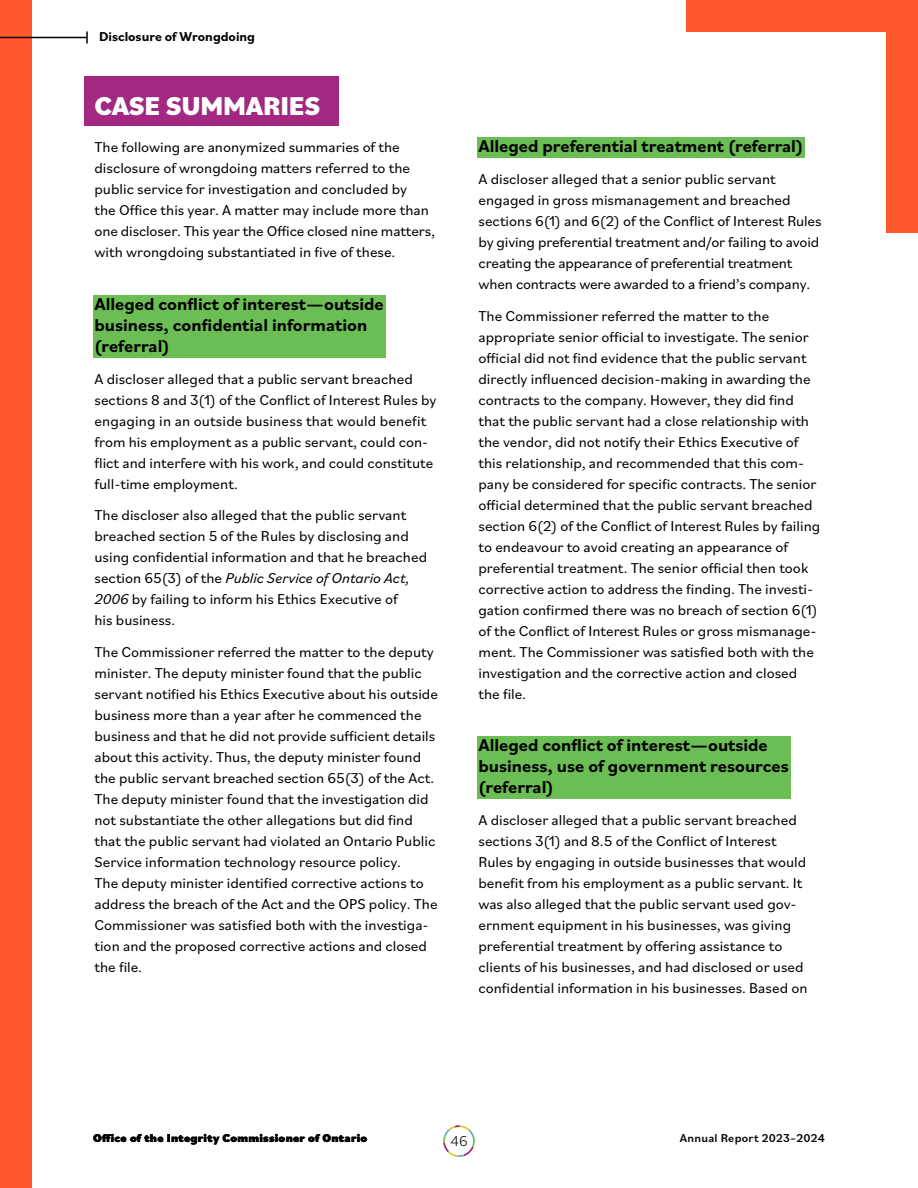
<style>
.page{position:relative;width:918px;height:1188px;background:#fff}
.page>*{position:absolute;margin:0;border:0;box-sizing:border-box;transform-origin:0 0}
.H3_space_before{font:800 27px "Bilo";letter-spacing:-.01em;color:#fff}
.H4_-_gifts{font:700 18px/21px "Bilo";color:#000}
.Body{font:15px/21px "Bilo";color:#000}
.t1{font:300 15px "Bilo";color:#000}
.t2{font:700 13.5px "Bilo";color:#000}
.t3{font:900 12px "Bilo";letter-spacing:.02em;color:#000}
.t4{font:500 12px "Bilo";letter-spacing:.02em;color:#000}
.s1{font-style:italic}
</style>
<div class="page">
<svg style="left:443px;top:1125px;width:32px;height:32px"></svg>
<div style="left:0;top:0;width:31px;height:1188px;background:#ff572e"></div>
<div style="left:84px;top:76px;width:254px;height:50px;background:#a22882"></div>
<div style="left:93px;top:295px;width:292px;height:63px;background:#6bbe54"></div>
<div style="left:477px;top:137px;width:328px;height:21px;background:#6bbe54"></div>
<div style="left:477px;top:736px;width:313px;height:63px;background:#6bbe54"></div>
<hr style="left:0;top:37px;width:87px;height:1px;background:#000">
<svg style="left:86px;top:32px;width:2px;height:12px"></svg>
<div style="left:887px;top:0;width:31px;height:232px;background:#ff572e"></div>
<div style="left:686px;top:0;width:232px;height:31px;background:#ff572e"></div>
<p class="t2" style="left:99px;top:27px;width:158px">Disclosure of Wrongdoing</p>
<h3 class="H3_space_before" style="left:94px;top:87px;width:227px">CASE SUMMARIES</h3>
<p class="Body" style="left:94px;top:136px;width:342px">The following are anonymized summaries of the disclosure of wrongdoing matters referred to the public service for investigation and concluded by<br>the Office this year. A matter may include more than one discloser. This year the Office closed nine matters, with wrongdoing substantiated in five of these.</p>
<h4 class="H4_-_gifts" style="left:94px;top:293px;width:291px">Alleged conflict of interest—outside business, confidential information (referral)</h4>
<p class="Body" style="left:94px;top:367px;width:344px">A discloser alleged that a public servant breached sections 8 and 3(1) of the Conflict of Interest Rules by engaging in an outside business that would benefit from his employment as a public servant, could con&shy;flict and interfere with his work, and could constitute full-time employment.</p>
<p class="Body" style="left:94px;top:504px;width:334px">The discloser also alleged that the public servant breached section 5 of the Rules by disclosing and using confidential information and that he breached section 65(3) of the <span class="s1">Public Service of Ontario Act, 2006</span> by failing to inform his Ethics Executive of<br>his business.</p>
<p class="Body" style="left:94px;top:641px;width:345px">The Commissioner referred the matter to the deputy minister. The deputy minister found that the public servant notified his Ethics Executive about his outside business more than a year after he commenced the business and that he did not provide sufficient details about this activity. Thus, the deputy minister found the public servant breached section 65(3) of the Act.<br>The deputy minister found that the investigation did not substantiate the other allegations but did find that the public servant had violated an Ontario Public Service information technology resource policy.<br>The deputy minister identified corrective actions to address the breach of the Act and the OPS policy. The Commissioner was satisfied both with the investiga&shy;tion and the proposed corrective actions and closed the file.</p>
<h4 class="H4_-_gifts" style="left:478px;top:135px;width:326px">Alleged preferential treatment (referral)</h4>
<p class="Body" style="left:478px;top:167px;width:345px">A discloser alleged that a senior public servant engaged in gross mismanagement and breached sections 6(1) and 6(2) of the Conflict of Interest Rules by giving preferential treatment and/or failing to avoid creating the appearance of preferential treatment when contracts were awarded to a friend’s company.</p>
<p class="Body" style="left:478px;top:304px;width:343px">The Commissioner referred the matter to the appropriate senior official to investigate. The senior official did not find evidence that the public servant directly influenced decision-making in awarding the contracts to the company. However, they did find that the public servant had a close relationship with the vendor, did not notify their Ethics Executive of this relationship, and recommended that this com&shy;pany be considered for specific contracts. The senior official determined that the public servant breached section 6(2) of the Conflict of Interest Rules by failing to endeavour to avoid creating an appearance of preferential treatment. The senior official then took corrective action to address the finding. The investi&shy;gation confirmed there was no breach of section 6(1) of the Conflict of Interest Rules or gross mismanage&shy;ment. The Commissioner was satisfied both with the investigation and the corrective action and closed the file.</p>
<h4 class="H4_-_gifts" style="left:478px;top:734px;width:312px">Alleged conflict of interest—outside business, use of government resources (referral)</h4>
<p class="Body" style="left:478px;top:808px;width:331px">A discloser alleged that a public servant breached sections 3(1) and 8.5 of the Conflict of Interest Rules by engaging in outside businesses that would benefit from his employment as a public servant. It was also alleged that the public servant used gov&shy;ernment equipment in his businesses, was giving preferential treatment by offering assistance to clients of his businesses, and had disclosed or used confidential information in his businesses. Based on</p>
<p class="t3" style="left:93px;top:1129px;width:276px">Office of the Integrity Commissioner of Ontario</p>
<p class="t1" style="left:451px;top:1130px;width:18px">46</p>
<p class="t4" style="left:680px;top:1129px;width:147px">Annual Report 2023–2024</p>
</div>
